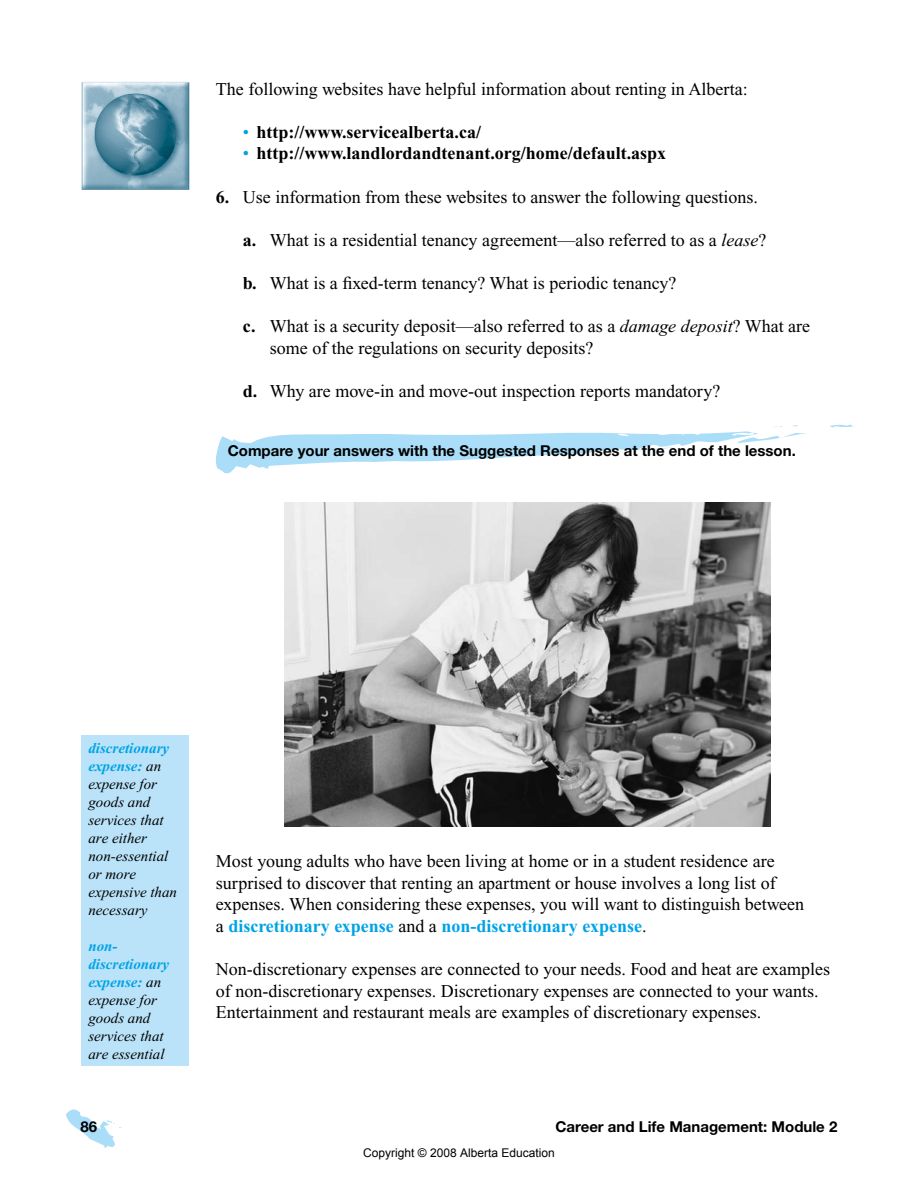
<style>
.page{position:relative;width:918px;height:1188px;background:#fff}
.page>*{position:absolute;margin:0;border:0;box-sizing:border-box;transform-origin:0 0}
.t1{font:18px/21.6px "Times New Roman";color:#000}
.t2{font:700 18px "Times New Roman";color:#000}
.t3{font:italic 15px/18px "Times New Roman";color:#000}
.t4{font:700 15px "Helvetica Neue";color:#000}
.t5{font:12px "Arial";color:#000}
.s1{font-weight:400;color:#00a3e6}
.s2{font-weight:700}
.s3{font-style:italic}
.s4{font-weight:700;color:#00a3e6}
</style>
<div class="page">
<svg style="left:66px;top:1110px;width:56px;height:37px"></svg>
<svg style="left:830px;top:425px;width:26px;height:2px"></svg>
<svg style="left:216px;top:425px;width:591px;height:49px"></svg>
<img style="left:82px;top:81px;width:108px;height:108px">
<img style="left:284px;top:503px;width:486px;height:324px">
<div style="left:82px;top:735px;width:107px;height:331px;background:#bae3f9"></div>
<p class="t1" style="left:216px;top:78px;width:533px">The following websites have helpful information about renting in Alberta:</p>
<p class="t2" style="left:243px;top:122px;width:240px"><span class="s1">•</span> http://www.servicealberta.ca/</p>
<p class="t2" style="left:243px;top:143px;width:425px"><span class="s1">•</span> http://www.landlordandtenant.org/home/default.aspx</p>
<p class="t1" style="left:216px;top:186px;width:543px"><span class="s2">6.</span> Use information from these websites to answer the following questions.</p>
<p class="t1" style="left:243px;top:229px;width:525px"><span class="s2">a.</span> What is a residential tenancy agreement—also referred to as a <span class="s3">lease</span>?</p>
<p class="t1" style="left:243px;top:273px;width:435px"><span class="s2">b.</span> What is a fixed-term tenancy? What is periodic tenancy?</p>
<p class="t1" style="left:270px;top:316px;width:542px;text-indent:-27px"><span class="s2">c.</span> What is a security deposit—also referred to as a <span class="s3">damage deposit</span>? What are some of the regulations on security deposits?</p>
<p class="t1" style="left:243px;top:381px;width:479px"><span class="s2">d.</span> Why are move-in and move-out inspection reports mandatory?</p>
<p class="t4" style="left:228px;top:441px;width:570px">Compare your answers with the Suggested Responses at the end of the lesson.</p>
<p class="t3" style="left:88px;top:740px;width:90px"><span class="s4">discretionary expense:</span> an expense for goods and services that are either non-essential or more expensive than necessary</p>
<p class="t3" style="left:88px;top:938px;width:82px"><span class="s4">non&shy;discretionary expense:</span> an expense for goods and services that are essential</p>
<p class="t1" style="left:216px;top:851px;width:590px">Most young adults who have been living at home or in a student residence are surprised to discover that renting an apartment or house involves a long list of expenses. When considering these expenses, you will want to distinguish between a <span class="s4">discretionary expense</span> and a <span class="s4">non-discretionary expense</span>.</p>
<p class="t1" style="left:216px;top:959px;width:616px">Non-discretionary expenses are connected to your needs. Food and heat are examples of non-discretionary expenses. Discretionary expenses are connected to your wants.<br>Entertainment and restaurant meals are examples of discretionary expenses.</p>
<p class="t4" style="left:81px;top:1118px;width:18px">86</p>
<p class="t4" style="left:555px;top:1118px;width:283px">Career and Life Management: Module 2</p>
<p class="t5" style="left:363px;top:1145px;width:193px">Copyright © 2008 Alberta Education</p>
</div>
